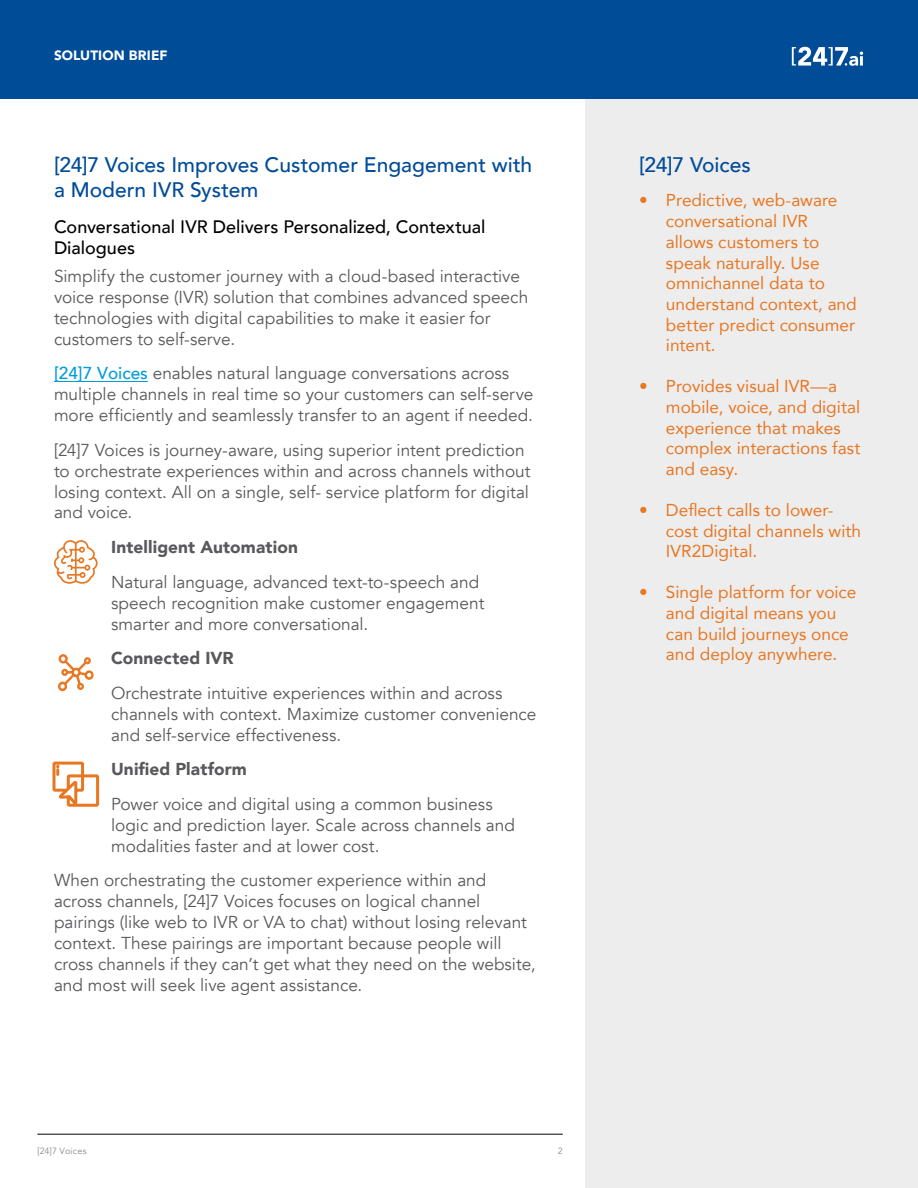
<style>
.page{position:relative;width:918px;height:1188px;background:#fff}
.page>*{position:absolute;margin:0;border:0;box-sizing:border-box;transform-origin:0 0}
.t1{font:500 21px/25.2px "Avenir";color:#004c97}
.t2{font:500 18px/21.6px "Avenir";color:#000}
.t3{font:17.25px/21px "Avenir";color:#59595c}
.t4{font:17.25px/20.7px "Avenir";color:#e87722}
.t5{font:900 17.25px "Avenir";letter-spacing:.005em;color:#59595c}
.t6{font:900 13.5px "Avenir";letter-spacing:.01em;color:#fff}
.t7{font:9px "Avenir";letter-spacing:.02em;color:#8a8b8d}
.s1{font-weight:500;color:#009cde}
</style>
<div class="page">
<div style="left:585px;top:0;width:333px;height:1188px;background:#ededee"></div>
<hr style="left:37px;top:1134px;width:526px;height:1px;background:#000">
<div style="left:0;top:0;width:918px;height:98px;background:#004c97"></div>
<svg style="left:792px;top:47px;width:71px;height:19px"></svg>
<hr style="left:54px;top:382px;width:94px;height:1px;background:#009cde">
<svg style="left:54px;top:540px;width:44px;height:44px"></svg>
<svg style="left:52px;top:761px;width:48px;height:46px"></svg>
<svg style="left:58px;top:654px;width:36px;height:37px"></svg>
<p class="t6" style="left:54px;top:44px;width:115px">SOLUTION BRIEF</p>
<p class="t1" style="left:54px;top:151px;width:480px">[24]7 Voices Improves Customer Engagement with a Modern IVR System</p>
<p class="t2" style="left:54px;top:214px;width:433px">Conversational IVR Delivers Personalized, Contextual<br>Dialogues</p>
<p class="t3" style="left:54px;top:265px;width:476px">Simplify the customer journey with a cloud-based interactive voice response (IVR) solution that combines advanced speech technologies with digital capabilities to make it easier for customers to self-serve.</p>
<p class="t3" style="left:54px;top:363px;width:481px"><span class="s1">[24]7 Voices</span> enables natural language conversations across multiple channels in real time so your customers can self-serve more efficiently and seamlessly transfer to an agent if needed.</p>
<p class="t3" style="left:54px;top:439px;width:478px">[24]7 Voices is journey-aware, using superior intent prediction to orchestrate experiences within and across channels without losing context. All on a single, self- service platform for digital and voice.</p>
<p class="t5" style="left:111px;top:533px;width:188px">Intelligent Automation</p>
<p class="t3" style="left:111px;top:572px;width:375px">Natural language, advanced text-to-speech and speech recognition make customer engagement smarter and more conversational.</p>
<p class="t5" style="left:111px;top:643px;width:124px">Connected IVR</p>
<p class="t3" style="left:111px;top:683px;width:427px">Orchestrate intuitive experiences within and across channels with context. Maximize customer convenience and self-service effectiveness.</p>
<p class="t5" style="left:111px;top:754px;width:137px">Unified Platform</p>
<p class="t3" style="left:111px;top:794px;width:405px">Power voice and digital using a common business logic and prediction layer. Scale across channels and modalities faster and at lower cost.</p>
<p class="t3" style="left:54px;top:870px;width:483px">When orchestrating the customer experience within and across channels, [24]7 Voices focuses on logical channel pairings (like web to IVR or VA to chat) without losing relevant context. These pairings are important because people will cross channels if they can’t get what they need on the website, and most will seek live agent assistance.</p>
<p class="t7" style="left:37px;top:1146px;width:51px">[24]7 Voices</p>
<p class="t7" style="left:558px;top:1146px;width:7px">2</p>
<p class="t1" style="left:639px;top:151px;width:113px">[24]7 Voices</p>
<p class="t4" style="left:666px;top:190px;width:192px;text-indent:-27px">• Predictive, web-aware conversational IVR allows customers to speak naturally. Use omnichannel data to understand context, and better predict consumer intent.</p>
<p class="t4" style="left:666px;top:375px;width:196px;text-indent:-27px">• Provides visual IVR—a mobile, voice, and digital experience that makes complex interactions fast and easy.</p>
<p class="t4" style="left:666px;top:499px;width:197px;text-indent:-27px">• Deflect calls to lower&shy;cost digital channels with<br>IVR2Digital.</p>
<p class="t4" style="left:666px;top:582px;width:192px;text-indent:-27px">• Single platform for voice and digital means you can build journeys once and deploy anywhere.</p>
</div>
